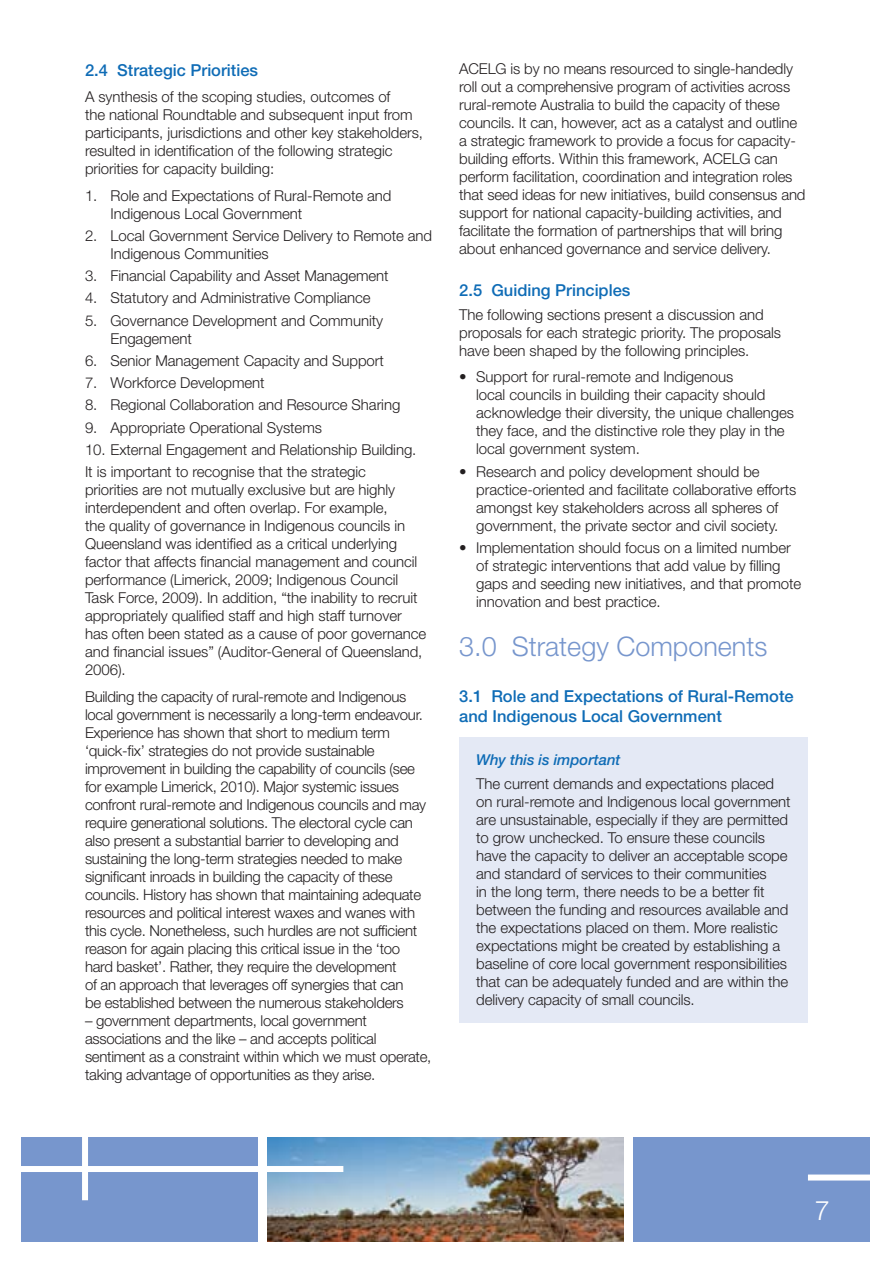
<style>
.page{position:relative;width:893px;height:1263px;background:#fff}
.page>*{position:absolute;margin:0;border:0;box-sizing:border-box;transform-origin:0 0}
.t1{font:300 27px "Helvetica Neue LT Std";color:#7796cd}
.t2{font:300 27px "Helvetica Neue LT Std";color:#fff}
.t3{font:500 16.5px/19.8px "Helvetica Neue LT Std";color:#0f6cb6}
.t4{font:300 15px/18px "Helvetica Neue LT Std";letter-spacing:-.005em;color:#231f20}
.t5{font:italic 500 15px "Helvetica Neue LT Std";letter-spacing:-.005em;color:#0f6cb6}
</style>
<div class="page">
<img style="left:268px;top:1137px;width:356px;height:105px">
<div style="left:21px;top:1137px;width:237px;height:105px;background:#7796cd"></div>
<div style="left:634px;top:1137px;width:236px;height:105px;background:#7796cd"></div>
<div style="left:0;top:1166px;width:343px;height:6px;background:#fff"></div>
<div style="left:82px;top:1108px;width:6px;height:92px;background:#fff"></div>
<div style="left:808px;top:1174px;width:72px;height:6px;background:#fff"></div>
<div style="left:459px;top:737px;width:349px;height:285px;background:#e4e9f5"></div>
<p class="t3" style="left:85px;top:60px;width:175px">2.4 Strategic Priorities</p>
<p class="t4" style="left:85px;top:87px;width:339px">A synthesis of the scoping studies, outcomes of<br>the national Roundtable and subsequent input from participants, jurisdictions and other key stakeholders, resulted in identification of the following strategic priorities for capacity building:</p>
<p class="t4" style="left:111px;top:186px;width:282px;text-indent:-26px">1. Role and Expectations of Rural-Remote and<br>Indigenous Local Government</p>
<p class="t4" style="left:111px;top:226px;width:323px;text-indent:-26px">2. Local Government Service Delivery to Remote and<br>Indigenous Communities</p>
<p class="t4" style="left:85px;top:266px;width:305px">3. Financial Capability and Asset Management</p>
<p class="t4" style="left:85px;top:289px;width:287px">4. Statutory and Administrative Compliance</p>
<p class="t4" style="left:111px;top:311px;width:274px;text-indent:-26px">5. Governance Development and Community<br>Engagement</p>
<p class="t4" style="left:85px;top:351px;width:300px">6. Senior Management Capacity and Support</p>
<p class="t4" style="left:85px;top:373px;width:181px">7. Workforce Development</p>
<p class="t4" style="left:85px;top:396px;width:317px">8. Regional Collaboration and Resource Sharing</p>
<p class="t4" style="left:85px;top:418px;width:238px">9. Appropriate Operational Systems</p>
<p class="t4" style="left:85px;top:438px;width:333px;line-height:22.2px">10. External Engagement and Relationship Building.<br>It is important to recognise that the strategic</p>
<p class="t4" style="left:85px;top:480px;width:343px">priorities are not mutually exclusive but are highly interdependent and often overlap. For example,<br>the quality of governance in Indigenous councils in Queensland was identified as a critical underlying factor that affects financial management and council performance (Limerick, 2009; Indigenous Council Task Force, 2009). In addition, “the inability to recruit appropriately qualified staff and high staff turnover has often been stated as a cause of poor governance and financial issues” (Auditor-General of Queensland, 2006).</p>
<p class="t4" style="left:85px;top:687px;width:343px">Building the capacity of rural-remote and Indigenous local government is necessarily a long-term endeavour.<br>Experience has shown that short to medium term ‘quick-fix’ strategies do not provide sustainable improvement in building the capability of councils (see for example Limerick, 2010). Major systemic issues confront rural-remote and Indigenous councils and may require generational solutions. The electoral cycle can also present a substantial barrier to developing and sustaining the long-term strategies needed to make significant inroads in building the capacity of these councils. History has shown that maintaining adequate resources and political interest waxes and wanes with this cycle. Nonetheless, such hurdles are not sufficient reason for again placing this critical issue in the ‘too hard basket’. Rather, they require the development<br>of an approach that leverages off synergies that can<br>be established between the numerous stakeholders</p>
<p class="t4" style="left:85px;top:1011px;width:348px">– government departments, local government associations and the like – and accepts political sentiment as a constraint within which we must operate, taking advantage of opportunities as they arise.</p>
<p class="t4" style="left:459px;top:60px;width:348px">ACELG is by no means resourced to single-handedly roll out a comprehensive program of activities across rural-remote Australia to build the capacity of these councils. It can, however, act as a catalyst and outline a strategic framework to provide a focus for capacity&shy;building efforts. Within this framework, ACELG can perform facilitation, coordination and integration roles that seed ideas for new initiatives, build consensus and support for national capacity-building activities, and facilitate the formation of partnerships that will bring about enhanced governance and service delivery.</p>
<p class="t3" style="left:459px;top:280px;width:173px">2.5 Guiding Principles</p>
<p class="t4" style="left:459px;top:305px;width:323px">The following sections present a discussion and proposals for each strategic priority. The proposals have been shaped by the following principles.</p>
<p class="t4" style="left:476px;top:368px;width:319px;text-indent:-17px">• Support for rural-remote and Indigenous<br>local councils in building their capacity should acknowledge their diversity, the unique challenges they face, and the distinctive role they play in the local government system.</p>
<p class="t4" style="left:476px;top:462px;width:322px;text-indent:-17px">• Research and policy development should be practice-oriented and facilitate collaborative efforts amongst key stakeholders across all spheres of government, the private sector and civil society.</p>
<p class="t4" style="left:476px;top:538px;width:327px;text-indent:-17px">• Implementation should focus on a limited number of strategic interventions that add value by filling gaps and seeding new initiatives, and that promote innovation and best practice.</p>
<h1 class="t1" style="left:459px;top:630px;width:310px">3.0 Strategy Components</h1>
<p class="t3" style="left:459px;top:686px;width:336px">3.1 Role and Expectations of Rural-Remote and Indigenous Local Government</p>
<p class="t5" style="left:476px;top:751px;width:146px">Why this is important</p>
<p class="t4" style="left:476px;top:775px;width:316px">The current demands and expectations placed on rural-remote and Indigenous local government are unsustainable, especially if they are permitted to grow unchecked. To ensure these councils have the capacity to deliver an acceptable scope and standard of services to their communities<br>in the long term, there needs to be a better fit between the funding and resources available and the expectations placed on them. More realistic expectations might be created by establishing a baseline of core local government responsibilities that can be adequately funded and are within the delivery capacity of small councils.</p>
<h1 class="t2" style="left:815px;top:1193px;width:17px">7</h1>
</div>
